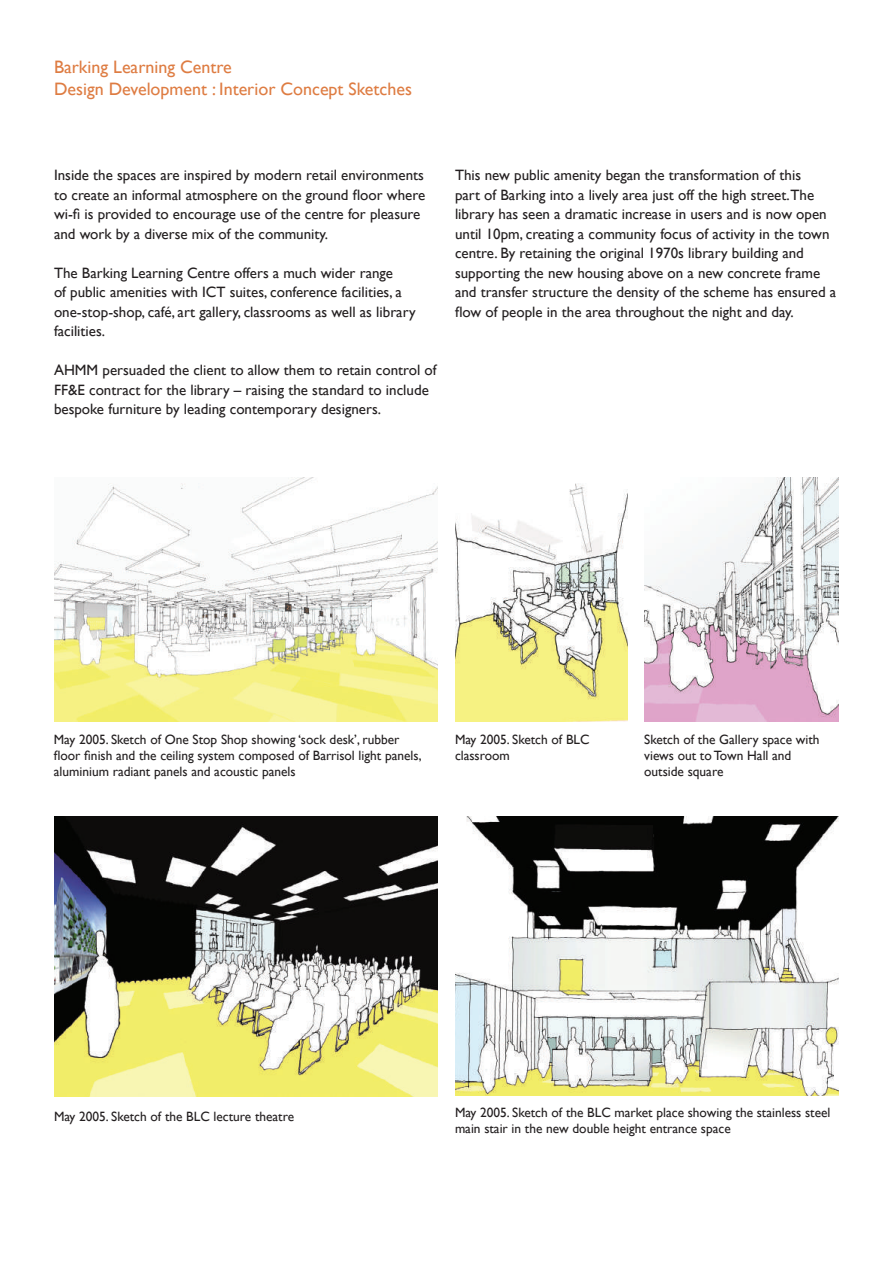
<style>
.page{position:relative;width:893px;height:1263px;background:#fff}
.page>*{position:absolute;margin:0;border:0;box-sizing:border-box;transform-origin:0 0}
.t1{font:18px/21.6px "Gill Sans";color:#de7c42}
.t2{font:15px/19.5px "Gill Sans";color:#231f20}
.t3{font:13.5px/16.2px "Gill Sans";color:#231f20}
</style>
<div class="page">
<img style="left:54px;top:477px;width:384px;height:244px">
<img style="left:455px;top:483px;width:172px;height:238px">
<img style="left:644px;top:477px;width:195px;height:244px">
<img style="left:54px;top:816px;width:384px;height:280px">
<img style="left:455px;top:816px;width:384px;height:279px">
<p class="t1" style="left:54px;top:57px;width:359px">Barking Learning Centre<br>Design Development : Interior Concept Sketches</p>
<p class="t2" style="left:54px;top:166px;width:373px">Inside the spaces are inspired by modern retail environments to create an informal atmosphere on the ground floor where wi-fi is provided to encourage use of the centre for pleasure and work by a diverse mix of the community.</p>
<p class="t2" style="left:54px;top:263px;width:363px">The Barking Learning Centre offers a much wider range<br>of public amenities with ICT suites, conference facilities, a one-stop-shop, café, art gallery, classrooms as well as library facilities.</p>
<p class="t2" style="left:54px;top:361px;width:384px">AHMM persuaded the client to allow them to retain control of<br>FF&amp;E contract for the library – raising the standard to include bespoke furniture by leading contemporary designers.</p>
<p class="t2" style="left:455px;top:166px;width:383px">This new public amenity began the transformation of this<br>part of Barking into a lively area just off the high street.The library has seen a dramatic increase in users and is now open until 10pm, creating a community focus of activity in the town centre. By retaining the original 1970s library building and supporting the new housing above on a new concrete frame and transfer structure the density of the scheme has ensured a flow of people in the area throughout the night and day.</p>
<p class="t3" style="left:54px;top:731px;width:369px">May 2005. Sketch of One Stop Shop showing ‘sock desk’, rubber floor finish and the ceiling system composed of Barrisol light panels, aluminium radiant panels and acoustic panels</p>
<p class="t3" style="left:455px;top:731px;width:136px">May 2005. Sketch of BLC classroom</p>
<p class="t3" style="left:644px;top:731px;width:177px">Sketch of the Gallery space with views out to Town Hall and outside square</p>
<p class="t3" style="left:54px;top:1108px;width:242px">May 2005. Sketch of the BLC lecture theatre</p>
<p class="t3" style="left:455px;top:1105px;width:377px">May 2005. Sketch of the BLC market place showing the stainless steel main stair in the new double height entrance space</p>
</div>
